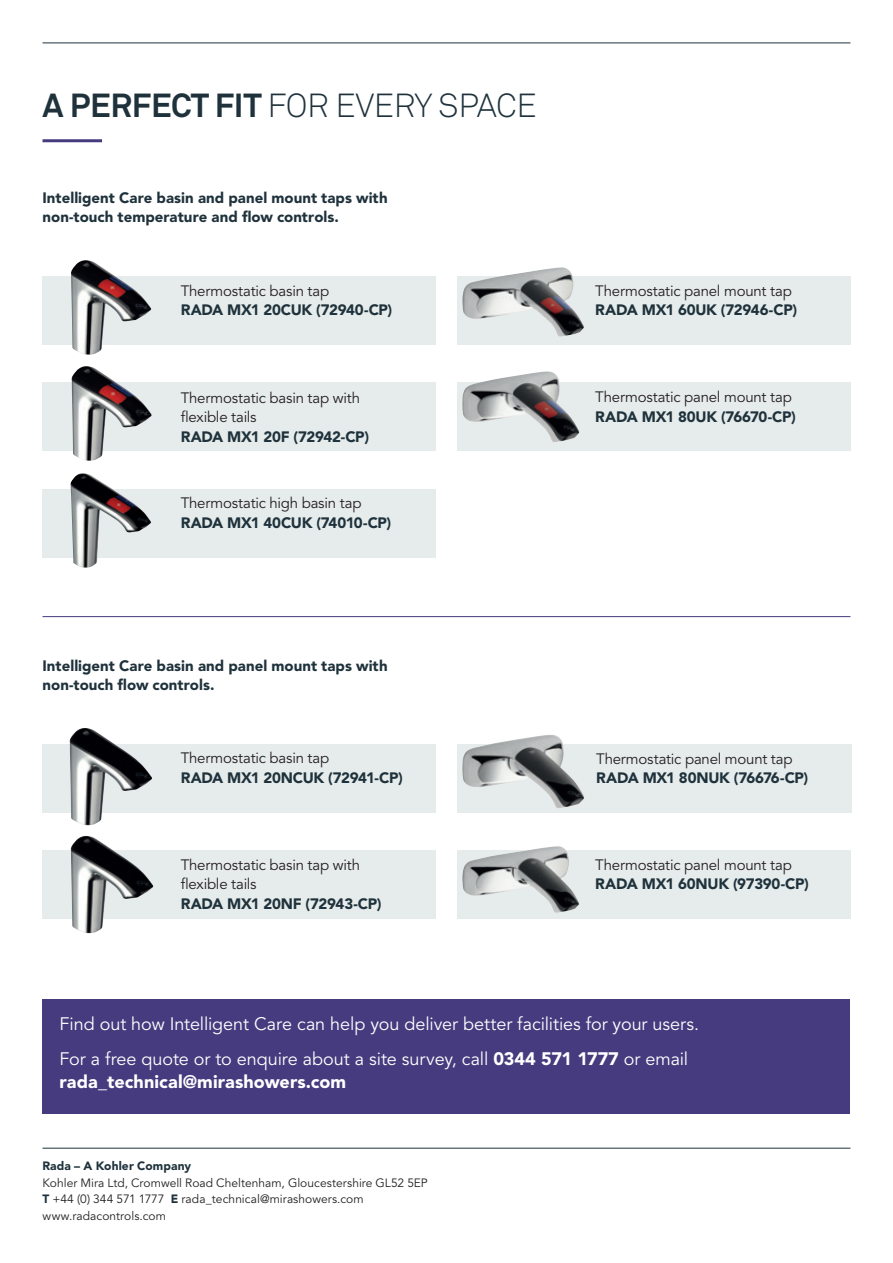
<style>
.page{position:relative;width:893px;height:1263px;background:#fff}
.page>*{position:absolute;margin:0;border:0;box-sizing:border-box;transform-origin:0 0}
.t1{font:300 33px "Akkurat";letter-spacing:-.01em;color:#1f323c}
.t2{font:18px/35.2px "Avenir";letter-spacing:-.005em;color:#fff}
.t3{font:900 18px "Avenir";letter-spacing:.005em;color:#fff}
.t4{font:900 15px/19.5px "Avenir";letter-spacing:-.005em;color:#1f323c}
.t5{font:15px/19.5px "Avenir";letter-spacing:-.015em;color:#231f20}
.t6{font:12px/16.5px "Avenir";letter-spacing:.005em;color:#231f20}
.t7{font:900 12px "Avenir";letter-spacing:.01em;color:#1f323c}
.s1{font-weight:700}
.s2{font-weight:900}
.s3{font-weight:900;color:#1f323c}
</style>
<div class="page">
<hr style="left:43px;top:139px;width:59px;height:3px;background:#453b7e">
<hr style="left:43px;top:43px;width:807px;height:1px;background:#1f323c">
<hr style="left:43px;top:1148px;width:807px;height:1px;background:#1f323c">
<hr style="left:43px;top:616px;width:807px;height:1px;background:#453b7e">
<div style="left:43px;top:489px;width:393px;height:68px;background:#e6eceb"></div>
<div style="left:43px;top:744px;width:393px;height:68px;background:#e6eceb"></div>
<div style="left:43px;top:383px;width:393px;height:68px;background:#e6eceb"></div>
<div style="left:43px;top:276px;width:393px;height:68px;background:#e6eceb"></div>
<svg style="left:457px;top:744px;width:394px;height:68px;background:#d4d9d8"></svg>
<div style="left:43px;top:850px;width:393px;height:68px;background:#e6eceb"></div>
<div style="left:457px;top:276px;width:393px;height:68px;background:#e6eceb"></div>
<div style="left:457px;top:850px;width:393px;height:68px;background:#e6eceb"></div>
<div style="left:457px;top:383px;width:393px;height:68px;background:#e6eceb"></div>
<div style="left:43px;top:999px;width:807px;height:115px;background:#453b7e"></div>
<img style="left:71px;top:366px;width:81px;height:95px">
<img style="left:69px;top:728px;width:83px;height:97px">
<img style="left:462px;top:267px;width:122px;height:70px">
<img style="left:462px;top:371px;width:118px;height:71px">
<img style="left:70px;top:473px;width:81px;height:95px">
<img style="left:71px;top:260px;width:80px;height:95px">
<img style="left:70px;top:836px;width:83px;height:97px">
<img style="left:475px;top:735px;width:75px;height:12px">
<img style="left:462px;top:846px;width:118px;height:67px">
<h1 class="t1" style="left:43px;top:86px;width:496px"><span class="s1">A PERFECT FIT</span> FOR EVERY SPACE</h1>
<p class="t4" style="left:43px;top:188px;width:347px">Intelligent Care basin and panel mount taps with non-touch temperature and flow controls.</p>
<p class="t5" style="left:181px;top:281px;width:150px">Thermostatic basin tap</p>
<p class="t4" style="left:181px;top:300px;width:213px">RADA MX1 20CUK (72940-CP)</p>
<p class="t5" style="left:181px;top:388px;width:181px">Thermostatic basin tap with flexible tails</p>
<p class="t4" style="left:181px;top:427px;width:190px">RADA MX1 20F (72942-CP)</p>
<p class="t5" style="left:181px;top:494px;width:182px">Thermostatic high basin tap</p>
<p class="t4" style="left:181px;top:513px;width:212px">RADA MX1 40CUK (74010-CP)</p>
<p class="t4" style="left:43px;top:655px;width:347px">Intelligent Care basin and panel mount taps with non-touch flow controls.</p>
<p class="t5" style="left:181px;top:749px;width:150px">Thermostatic basin tap</p>
<p class="t4" style="left:181px;top:768px;width:223px">RADA MX1 20NCUK (72941-CP)</p>
<p class="t5" style="left:181px;top:855px;width:181px">Thermostatic basin tap with flexible tails</p>
<p class="t4" style="left:181px;top:894px;width:202px">RADA MX1 20NF (72943-CP)</p>
<p class="t5" style="left:595px;top:281px;width:198px">Thermostatic panel mount tap</p>
<p class="t4" style="left:595px;top:300px;width:203px">RADA MX1 60UK (72946-CP)</p>
<p class="t5" style="left:595px;top:388px;width:198px">Thermostatic panel mount tap</p>
<p class="t4" style="left:595px;top:406px;width:202px">RADA MX1 80UK (76670-CP)</p>
<p class="t5" style="left:596px;top:749px;width:198px">Thermostatic panel mount tap</p>
<p class="t4" style="left:596px;top:768px;width:214px">RADA MX1 80NUK (76676-CP)</p>
<p class="t5" style="left:595px;top:855px;width:198px">Thermostatic panel mount tap</p>
<p class="t4" style="left:595px;top:874px;width:215px">RADA MX1 60NUK (97390-CP)</p>
<p class="t2" style="left:60px;top:1007px;width:641px">Find out how Intelligent Care can help you deliver better facilities for your users.<br>For a free quote or to enquire about a site survey, call <span class="s2">0344 571 1777</span> or email</p>
<p class="t3" style="left:60px;top:1071px;width:288px">rada_technical@mirashowers.com</p>
<p class="t7" style="left:43px;top:1159px;width:150px">Rada – A Kohler Company</p>
<p class="t6" style="left:43px;top:1175px;width:387px">Kohler Mira Ltd, Cromwell Road Cheltenham, Gloucestershire GL52 5EP<br><span class="s3">T</span> +44 (0) 344 571 1777 <span class="s3">E</span> rada_technical@mirashowers.com www.radacontrols.com</p>
</div>
